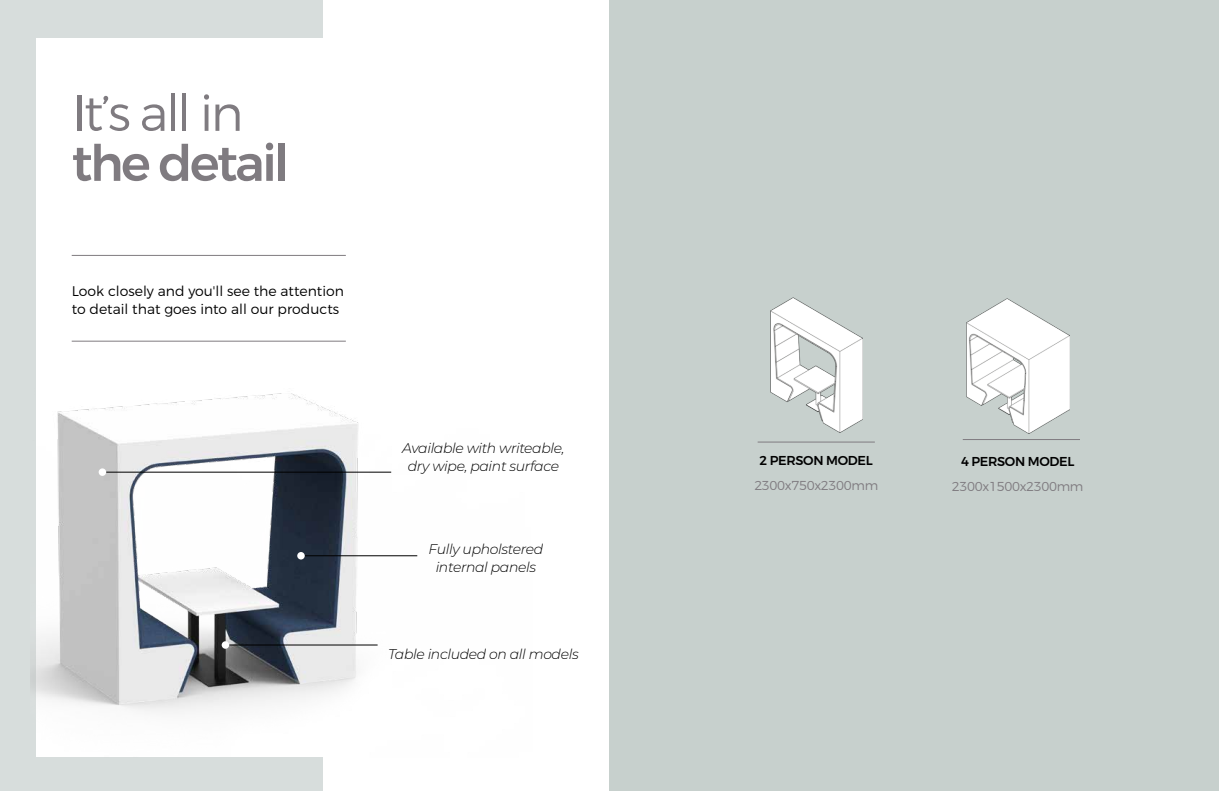
<style>
.page{position:relative;width:1219px;height:791px;background:#fff}
.page>*{position:absolute;margin:0;border:0;box-sizing:border-box;transform-origin:0 0}
.t1{font:300 50px "Montserrat";letter-spacing:-.05em;color:#7f7b80}
.t2{font:500 50px "Montserrat";letter-spacing:-.05em;color:#7f7b80}
.t3{font:italic 300 14px/18px "Montserrat";letter-spacing:-.025em;color:#000;text-align:center}
.t4{font:300 14px/18px "Montserrat";color:#000}
.t5{font:300 12.9px "Montserrat";letter-spacing:-.025em;color:#7f7b80}
.t6{font:500 12.9px "Montserrat";letter-spacing:-.025em;color:#000}
</style>
<div class="page">
<div style="left:0;top:0;width:323px;height:791px;background:#d7dddc"></div>
<div style="left:36px;top:38px;width:574px;height:719px;background:#fff"></div>
<img style="left:31px;top:340px;width:387px;height:373px">
<hr style="left:72px;top:255px;width:274px;height:1px;background:#7f7b80">
<div style="left:609px;top:0;width:610px;height:791px;background:#c7d0cd"></div>
<hr style="left:72px;top:341px;width:274px;height:1px;background:#7f7b80">
<img style="left:966px;top:299px;width:103px;height:134px">
<hr style="left:963px;top:439px;width:117px;height:1px;background:#7f7b80">
<img style="left:770px;top:298px;width:92px;height:134px">
<hr style="left:758px;top:442px;width:117px;height:1px;background:#7f7b80">
<hr style="left:106px;top:472px;width:285px;height:1px;background:#000">
<div style="left:99px;top:468px;width:7px;height:8px;background:#fff;border-radius:50%"></div>
<hr style="left:229px;top:644px;width:149px;height:1px;background:#000">
<div style="left:222px;top:641px;width:7px;height:8px;background:#fff;border-radius:50%"></div>
<hr style="left:305px;top:555px;width:112px;height:1px;background:#000">
<div style="left:297px;top:552px;width:8px;height:7px;background:#fff;border-radius:50%"></div>
<h1 class="t1" style="left:72px;top:83px;width:173px">It’s all in</h1>
<h1 class="t2" style="left:72px;top:132px;width:219px">the detail</h1>
<p class="t4" style="left:72px;top:282px;width:274px">Look closely and you'll see the attention to detail that goes into all our products</p>
<p class="t3" style="left:402px;top:439px;width:164px">Available with writeable, dry wipe, paint surface</p>
<p class="t3" style="left:428px;top:539px;width:116px">Fully upholstered internal panels</p>
<p class="t3" style="left:388px;top:645px;width:192px">Table included on all models</p>
<p class="t6" style="left:760px;top:452px;width:115px">2 PERSON MODEL</p>
<p class="t5" style="left:754px;top:477px;width:125px">2300x750x2300mm</p>
<p class="t6" style="left:961px;top:453px;width:115px">4 PERSON MODEL</p>
<p class="t5" style="left:952px;top:478px;width:133px">2300x1500x2300mm</p>
</div>
